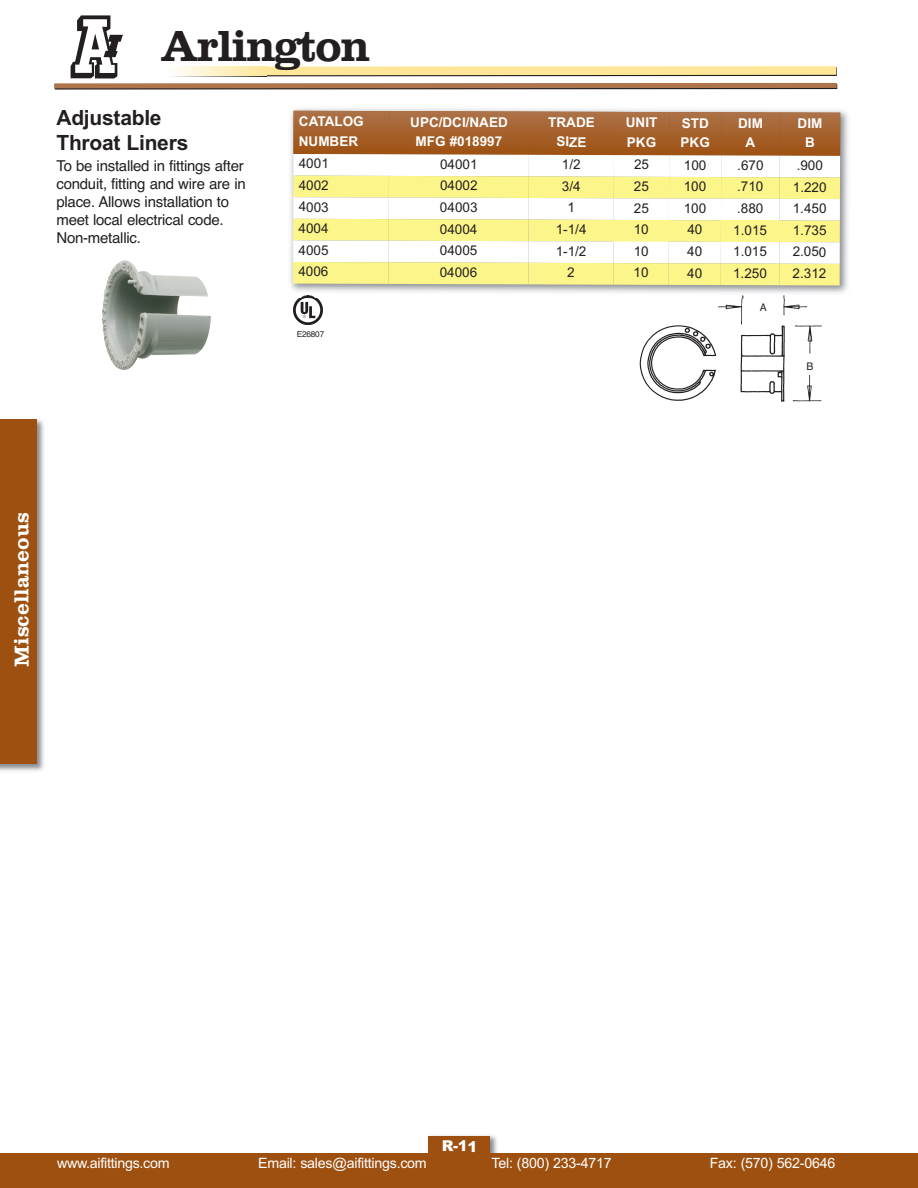
<style>
.page{position:relative;width:918px;height:1188px;background:#fff}
.page>*{position:absolute;margin:0;border:0;box-sizing:border-box;transform-origin:0 0}
.t1{font:45px "Clarendon";letter-spacing:-.04em;color:#231f20}
.t2{font:700 21px/25.2px "Arial";letter-spacing:-.01em;color:#231f20}
.t3{font:21px "Clarendon";color:#fff}
.t4{font:15px/18px "Helvetica";letter-spacing:-.015em;color:#231f20}
.t5{font:900 15px "Arial";color:#fff}
.t6{font:14.25px "Arial";letter-spacing:-.015em;color:#fff}
.t7{font:13.5px "Arial";letter-spacing:-.005em;color:#231f20}
.t8{font:700 13.5px/19.4px "Arial";letter-spacing:-.005em;color:#fff;text-align:center}
.t9{font:10.5px "Helvetica";color:#231f20}
.t10{font:8.25px "Helvetica";letter-spacing:-.02em;color:#231f20}
</style>
<div class="page">
<img style="left:0;top:419px;width:44px;height:352px">
<div style="left:0;top:419px;width:37px;height:344px;background:#9d5010"></div>
<img style="left:431px;top:1135px;width:66px;height:18px">
<div style="left:428px;top:1136px;width:62px;height:39px;background:#9d5010"></div>
<div style="left:0;top:1153px;width:918px;height:35px;background:#9d5010"></div>
<svg style="left:54px;top:15px;width:783px;height:75px"></svg>
<img style="left:102px;top:260px;width:109px;height:110px">
<img style="left:722px;top:299px;width:100px;height:103px">
<img style="left:639px;top:306px;width:83px;height:95px">
<div style="left:748px;top:294px;width:30px;height:26px;background:#fff"></div>
<div style="left:799px;top:354px;width:22px;height:21px;background:#fff"></div>
<img style="left:293px;top:299px;width:29px;height:25px">
<img style="left:290px;top:108px;width:558px;height:191px">
<img style="left:630px;top:294px;width:210px;height:5px">
<svg style="left:718px;top:296px;width:4px;height:3px"></svg>
<img style="left:294px;top:295px;width:28px;height:2px">
<div style="left:293px;top:111px;width:96px;height:43px;background:linear-gradient(to bottom,#ad7148,#9e5212)"></div>
<div style="left:529px;top:112px;width:85px;height:43px;background:linear-gradient(to bottom,#ad7148,#9d5112)"></div>
<div style="left:614px;top:112px;width:55px;height:43px;background:linear-gradient(to bottom,#ad7148,#9e5212)"></div>
<div style="left:669px;top:112px;width:52px;height:43px;background:linear-gradient(to bottom,#ad7249,#9e5213)"></div>
<div style="left:721px;top:112px;width:59px;height:44px;background:linear-gradient(to bottom,#ad7249,#9e5213)"></div>
<div style="left:780px;top:112px;width:60px;height:44px;background:linear-gradient(to bottom,#ad7249,#9e5213)"></div>
<div style="left:293px;top:154px;width:96px;height:22px;background:#fff"></div>
<div style="left:529px;top:155px;width:85px;height:22px;background:#fff"></div>
<div style="left:614px;top:155px;width:55px;height:22px;background:#fff"></div>
<div style="left:669px;top:155px;width:52px;height:22px;background:#fff"></div>
<div style="left:721px;top:155px;width:59px;height:22px;background:#fff"></div>
<div style="left:780px;top:156px;width:60px;height:21px;background:#fff"></div>
<div style="left:293px;top:176px;width:96px;height:22px;background:#fcf589"></div>
<div style="left:529px;top:176px;width:85px;height:22px;background:#fcf589"></div>
<div style="left:614px;top:177px;width:55px;height:21px;background:#fcf589"></div>
<div style="left:669px;top:177px;width:52px;height:22px;background:#fcf589"></div>
<div style="left:721px;top:177px;width:59px;height:22px;background:#fcf589"></div>
<div style="left:780px;top:177px;width:60px;height:22px;background:#fcf589"></div>
<div style="left:293px;top:197px;width:96px;height:22px;background:#fff"></div>
<div style="left:529px;top:198px;width:85px;height:22px;background:#fff"></div>
<div style="left:614px;top:198px;width:55px;height:22px;background:#fff"></div>
<div style="left:669px;top:198px;width:52px;height:22px;background:#fff"></div>
<div style="left:721px;top:199px;width:59px;height:21px;background:#fff"></div>
<div style="left:780px;top:199px;width:60px;height:22px;background:#fff"></div>
<div style="left:293px;top:219px;width:96px;height:22px;background:#fcf589"></div>
<div style="left:529px;top:220px;width:85px;height:22px;background:#fcf589"></div>
<div style="left:614px;top:220px;width:55px;height:22px;background:#fcf589"></div>
<div style="left:669px;top:220px;width:52px;height:22px;background:#fcf589"></div>
<div style="left:721px;top:220px;width:59px;height:22px;background:#fcf589"></div>
<div style="left:779px;top:220px;width:61px;height:22px;background:#fcf589"></div>
<div style="left:293px;top:240px;width:96px;height:22px;background:#fff"></div>
<div style="left:529px;top:241px;width:85px;height:22px;background:#fff"></div>
<div style="left:614px;top:242px;width:55px;height:21px;background:#fff"></div>
<div style="left:669px;top:242px;width:52px;height:21px;background:#fff"></div>
<div style="left:721px;top:242px;width:58px;height:22px;background:#fff"></div>
<div style="left:779px;top:242px;width:61px;height:22px;background:#fff"></div>
<div style="left:293px;top:262px;width:96px;height:22px;background:#fcf589"></div>
<svg style="left:389px;top:111px;width:140px;height:173px"></svg>
<div style="left:528px;top:263px;width:86px;height:22px;background:#fcf589"></div>
<div style="left:614px;top:263px;width:55px;height:22px;background:#fcf589"></div>
<div style="left:669px;top:263px;width:52px;height:22px;background:#fcf589"></div>
<div style="left:721px;top:263px;width:58px;height:22px;background:#fcf589"></div>
<div style="left:779px;top:264px;width:61px;height:21px;background:#fcf589"></div>
<h1 class="t1" style="left:160px;top:20px;width:211px">Arlington</h1>
<h2 class="t2" style="left:56px;top:105px;width:133px">Adjustable<br>Throat Liners</h2>
<p class="t4" style="left:56px;top:157px;width:191px">To be installed in fittings after conduit, fitting and wire are in place. Allows installation to meet local electrical code.<br>Non-metallic.</p>
<p class="t8" style="left:299px;top:112px;width:66px;text-align:left">CATALOG<br>NUMBER</p>
<p class="t8" style="left:410px;top:112px;width:99px">UPC/DCI/NAED<br>MFG #018997</p>
<p class="t8" style="left:548px;top:113px;width:48px">TRADE<br>SIZE</p>
<p class="t8" style="left:626px;top:113px;width:33px;text-align:left">UNIT<br>PKG</p>
<p class="t8" style="left:681px;top:113px;width:31px;text-align:left">STD<br>PKG</p>
<p class="t8" style="left:738px;top:113px;width:26px">DIM<br>A</p>
<p class="t8" style="left:798px;top:114px;width:26px">DIM<br>B</p>
<p class="t7" style="left:299px;top:156px;width:32px">4001</p>
<p class="t7" style="left:440px;top:156px;width:39px">04001</p>
<p class="t7" style="left:562px;top:157px;width:20px">1/2</p>
<p class="t7" style="left:634px;top:157px;width:17px">25</p>
<p class="t7" style="left:684px;top:157px;width:24px">100</p>
<p class="t7" style="left:737px;top:157px;width:28px">.670</p>
<p class="t7" style="left:797px;top:158px;width:28px">.900</p>
<p class="t7" style="left:299px;top:177px;width:32px">4002</p>
<p class="t7" style="left:440px;top:178px;width:39px">04002</p>
<p class="t7" style="left:562px;top:178px;width:20px">3/4</p>
<p class="t7" style="left:634px;top:179px;width:17px">25</p>
<p class="t7" style="left:684px;top:179px;width:24px">100</p>
<p class="t7" style="left:737px;top:179px;width:28px">.710</p>
<p class="t7" style="left:793px;top:179px;width:35px">1.220</p>
<p class="t7" style="left:299px;top:199px;width:32px">4003</p>
<p class="t7" style="left:440px;top:199px;width:39px">04003</p>
<p class="t7" style="left:567px;top:200px;width:9px">1</p>
<p class="t7" style="left:634px;top:200px;width:17px">25</p>
<p class="t7" style="left:684px;top:200px;width:24px">100</p>
<p class="t7" style="left:737px;top:200px;width:28px">.880</p>
<p class="t7" style="left:793px;top:201px;width:35px">1.450</p>
<p class="t7" style="left:299px;top:221px;width:32px">4004</p>
<p class="t7" style="left:440px;top:221px;width:39px">04004</p>
<p class="t7" style="left:556px;top:221px;width:32px">1-1/4</p>
<p class="t7" style="left:634px;top:222px;width:17px">10</p>
<p class="t7" style="left:687px;top:222px;width:17px">40</p>
<p class="t7" style="left:733px;top:222px;width:35px">1.015</p>
<p class="t7" style="left:793px;top:222px;width:35px">1.735</p>
<p class="t7" style="left:299px;top:242px;width:32px">4005</p>
<p class="t7" style="left:440px;top:243px;width:39px">04005</p>
<p class="t7" style="left:556px;top:243px;width:32px">1-1/2</p>
<p class="t7" style="left:634px;top:243px;width:17px">10</p>
<p class="t7" style="left:687px;top:244px;width:17px">40</p>
<p class="t7" style="left:733px;top:244px;width:35px">1.015</p>
<p class="t7" style="left:793px;top:244px;width:35px">2.050</p>
<p class="t7" style="left:298px;top:264px;width:32px">4006</p>
<p class="t7" style="left:440px;top:264px;width:39px">04006</p>
<p class="t7" style="left:567px;top:265px;width:9px">2</p>
<p class="t7" style="left:634px;top:265px;width:17px">10</p>
<p class="t7" style="left:687px;top:265px;width:17px">40</p>
<p class="t7" style="left:733px;top:265px;width:35px">1.250</p>
<p class="t7" style="left:793px;top:266px;width:35px">2.312</p>
<p class="t10" style="left:297px;top:329px;width:29px">E26807</p>
<p class="t9" style="left:760px;top:301px;width:8px">A</p>
<p class="t9" style="left:807px;top:360px;width:8px">B</p>
<h2 class="t3" style="left:10px;top:667px;width:156px;rotate:-90deg">Miscellaneous</h2>
<p class="t5" style="left:442px;top:1137px;width:37px">R-11</p>
<p class="t6" style="left:57px;top:1154px;width:114px">www.aifittings.com</p>
<p class="t6" style="left:258px;top:1154px;width:170px">Email: sales@aifittings.com</p>
<p class="t6" style="left:492px;top:1154px;width:122px">Tel: (800) 233-4717</p>
<p class="t6" style="left:710px;top:1154px;width:127px">Fax: (570) 562-0646</p>
</div>
